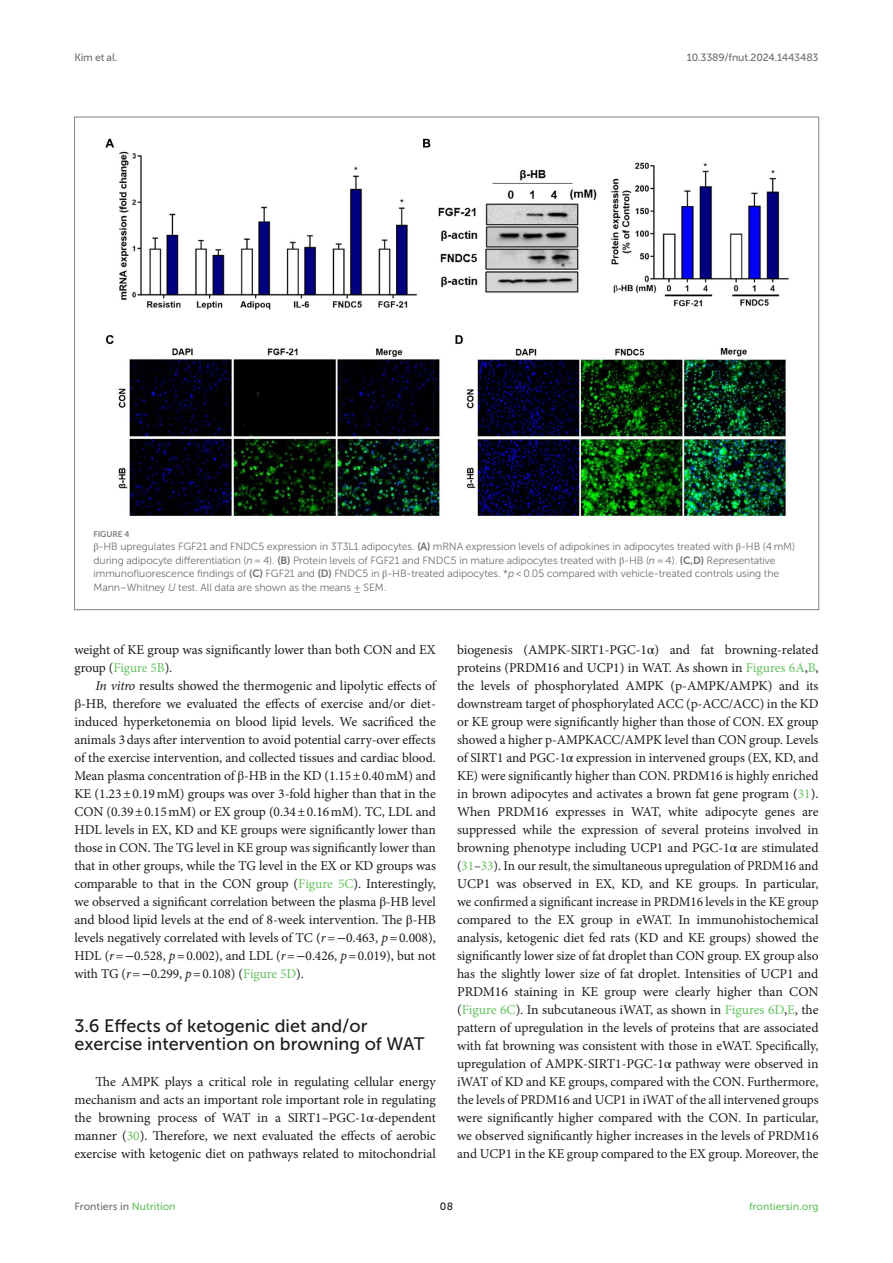
<style>
.page{position:relative;width:893px;height:1263px;background:#fff}
.page>*{position:absolute;margin:0;border:0;box-sizing:border-box;transform-origin:0 0}
.HEAD_2{font:18px/18px "Museo Sans 500";color:#1b1c1b}
.TEXT_FLUSH{font:13.5px/18px "Minion Pro";letter-spacing:-.005em;color:#1b1c1b;text-align:justify}
.TEXT{font:13.5px/18px "Minion Pro";letter-spacing:-.005em;color:#1b1c1b;text-align:justify}
.FIG_LEG{font:10.5px/13.5px "Museo Sans 300";letter-spacing:-.01em;color:#706f70}
.t1{font:10.5px "Museo Sans 500";letter-spacing:-.015em;color:#706f70}
.t2{font:10.5px "Museo Sans 500";color:#65c161}
.t3{font:10.5px "Museo Sans 500";color:#1b1c1b}
.FIG_HD{font:8.25px "Museo Sans 700";letter-spacing:-.01em;color:#7e7f7f}
.s1{font-family:"STIX General"}
.s2{font-family:"Museo Sans 700"}
.s3{font-style:italic}
.s4{color:#65c161}
</style>
<div class="page">
<img style="left:105px;top:138px;width:684px;height:379px">
<p class="t1" style="left:74px;top:51px;width:44px">Kim et al.</p>
<p class="t1" style="left:687px;top:51px;width:133px">10.3389/fnut.2024.1443483</p>
<p class="FIG_HD" style="left:94px;top:529px;width:37px">FIGURE 4</p>
<p class="FIG_LEG" style="left:94px;top:540px;width:703px"><span class="s1">β</span>-HB upregulates FGF21 and FNDC5 expression in 3T3L1 adipocytes. <span class="s2">(A)</span> mRNA expression levels of adipokines in adipocytes treated with <span class="s1">β</span>-HB (4 mM) during adipocyte differentiation (<span class="s3">n</span> = 4). <span class="s2">(B)</span> Protein levels of FGF21 and FNDC5 in mature adipocytes treated with <span class="s1">β</span>-HB (<span class="s3">n</span> = 4). <span class="s2">(C,D)</span> Representative immunofluorescence findings of <span class="s2">(C)</span> FGF21 and <span class="s2">(D)</span> FNDC5 in <span class="s1">β</span>-HB-treated adipocytes. *<span class="s3">p</span> &lt; 0.05 compared with vehicle-treated controls using the Mann–Whitney <span class="s3">U</span> test. All data are shown as the means ± SEM.</p>
<p class="TEXT_FLUSH" style="left:74px;top:641px;width:363px">weight of KE group was significantly lower than both CON and EX group (<span class="s4">Figure 5B</span>).</p>
<p class="TEXT" style="left:74px;top:677px;width:363px;text-indent:21px"><span class="s3">In vitro</span> results showed the thermogenic and lipolytic effects of <span class="s1">β</span>-HB, therefore we evaluated the effects of exercise and/or diet&shy;induced hyperketonemia on blood lipid levels. We sacrificed the animals 3days after intervention to avoid potential carry-over effects of the exercise intervention, and collected tissues and cardiac blood.<br>Mean plasma concentration of <span class="s1">β</span>-HB in the KD (1.15±0.40mM) and KE (1.23±0.19mM) groups was over 3-fold higher than that in the CON (0.39±0.15mM) or EX group (0.34±0.16mM). TC, LDL and HDL levels in EX, KD and KE groups were significantly lower than those in CON. The TG level in KE group was significantly lower than that in other groups, while the TG level in the EX or KD groups was comparable to that in the CON group (<span class="s4">Figure 5C</span>). Interestingly, we observed a significant correlation between the plasma <span class="s1">β</span>-HB level and blood lipid levels at the end of 8-week intervention. The <span class="s1">β</span>-HB levels negatively correlated with levels of TC (<span class="s3">r</span>=<span class="s1">−</span>0.463, <span class="s3">p</span>=0.008), HDL (<span class="s3">r</span>=<span class="s1">−</span>0.528, <span class="s3">p</span>=0.002), and LDL (<span class="s3">r</span>=<span class="s1">−</span>0.426, <span class="s3">p</span>=0.019), but not with TG (<span class="s3">r</span>=<span class="s1">−</span>0.299, <span class="s3">p</span>=0.108) (<span class="s4">Figure 5D</span>).</p>
<p class="HEAD_2" style="left:74px;top:1017px;width:352px">3.6 Effects of ketogenic diet and/or exercise intervention on browning of WAT</p>
<p class="TEXT_FLUSH" style="left:74px;top:1073px;width:363px;text-indent:21px">The AMPK plays a critical role in regulating cellular energy mechanism and acts an important role important role in regulating the browning process of WAT in a SIRT1–PGC-1<span class="s1">α</span>-dependent manner (<span class="s4">30</span>). Therefore, we next evaluated the effects of aerobic exercise with ketogenic diet on pathways related to mitochondrial</p>
<p class="TEXT_FLUSH" style="left:457px;top:641px;width:363px">biogenesis (AMPK-SIRT1-PGC-1<span class="s1">α</span>) and fat browning-related proteins (PRDM16 and UCP1) in WAT. As shown in <span class="s4">Figures 6A</span>,<span class="s4">B</span>, the levels of phosphorylated AMPK (p-AMPK/AMPK) and its downstream target of phosphorylated ACC (p-ACC/ACC) in the KD or KE group were significantly higher than those of CON. EX group showed a higher p-AMPKACC/AMPK level than CON group. Levels of SIRT1 and PGC-1<span class="s1">α</span> expression in intervened groups (EX, KD, and KE) were significantly higher than CON. PRDM16 is highly enriched in brown adipocytes and activates a brown fat gene program (<span class="s4">31</span>).<br>When PRDM16 expresses in WAT, white adipocyte genes are suppressed while the expression of several proteins involved in browning phenotype including UCP1 and PGC-1<span class="s1">α</span> are stimulated (<span class="s4">31</span>–<span class="s4">33</span>). In our result, the simultaneous upregulation of PRDM16 and UCP1 was observed in EX, KD, and KE groups. In particular, we confirmed a significant increase in PRDM16 levels in the KE group compared to the EX group in eWAT. In immunohistochemical analysis, ketogenic diet fed rats (KD and KE groups) showed the significantly lower size of fat droplet than CON group. EX group also has the slightly lower size of fat droplet. Intensities of UCP1 and PRDM16 staining in KE group were clearly higher than CON (<span class="s4">Figure 6C</span>). In subcutaneous iWAT, as shown in <span class="s4">Figures 6D</span>,<span class="s4">E</span>, the pattern of upregulation in the levels of proteins that are associated with fat browning was consistent with those in eWAT. Specifically, upregulation of AMPK-SIRT1-PGC-1<span class="s1">α</span> pathway were observed in iWAT of KD and KE groups, compared with the CON. Furthermore, the levels of PRDM16 and UCP1 in iWAT of the all intervened groups were significantly higher compared with the CON. In particular, we observed significantly higher increases in the levels of PRDM16 and UCP1 in the KE group compared to the EX group. Moreover, the</p>
<p class="t1" style="left:74px;top:1200px;width:103px">Frontiers in <span class="s4">Nutrition</span></p>
<p class="t3" style="left:440px;top:1200px;width:15px">08</p>
<p class="t2" style="left:749px;top:1200px;width:71px">frontiersin.org</p>
</div>
